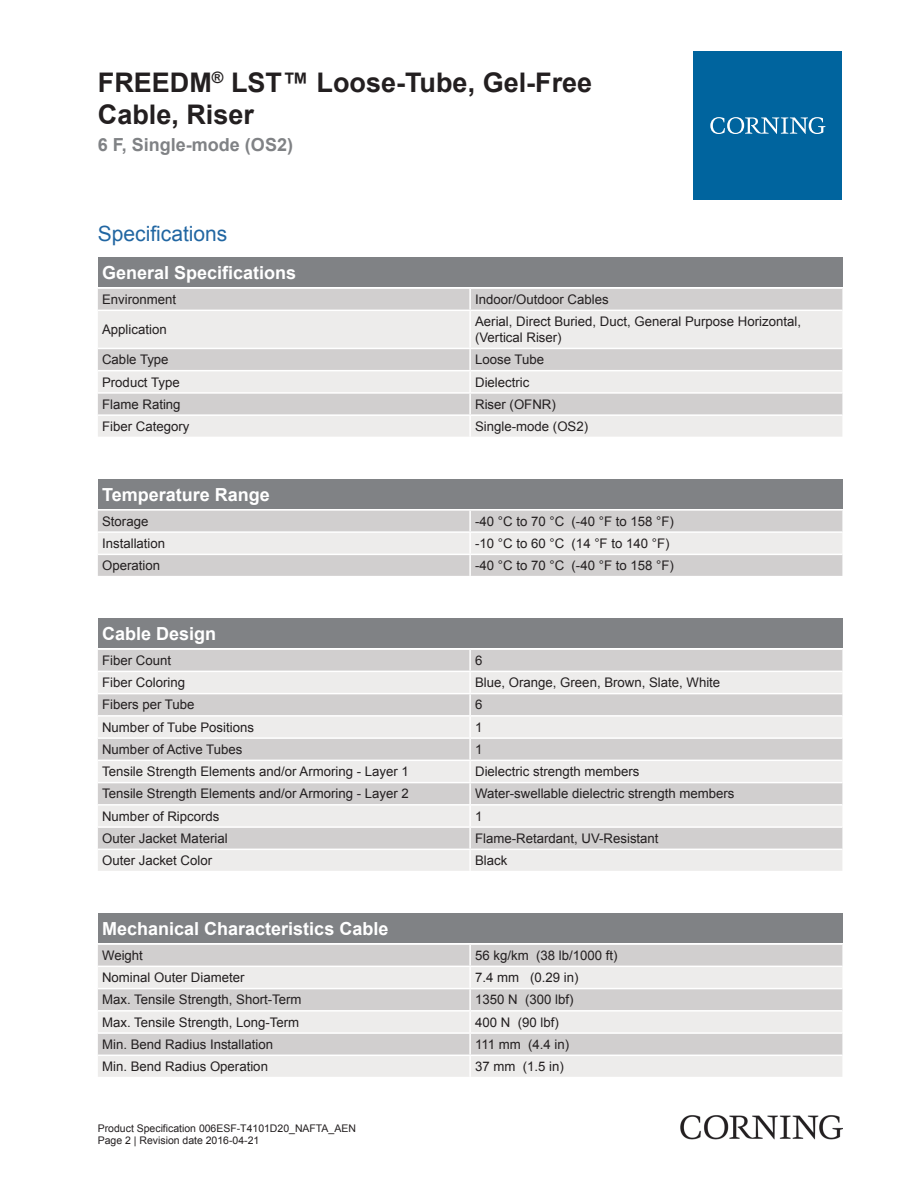
<style>
.page{position:relative;width:919px;height:1187px;background:#fff}
.page>*{position:absolute;margin:0;border:0;box-sizing:border-box;transform-origin:0 0}
.t1{font:700 27px/32.4px "Arial";color:#231f20}
.t2{font:21px "Arial";color:#2166a2}
.t3{font:700 18px "Arial";color:#fff}
.t4{font:700 18px "Arial";color:#808285}
.t5{font:13.2px/15.9px "Arial";color:#231f20}
.t6{font:10.5px/12.6px "Arial";color:#231f20}
</style>
<div class="page">
<div style="left:98px;top:257px;width:744px;height:30px;background:#808285"></div>
<div style="left:98px;top:289px;width:744px;height:20px;background:#d1cfcf"></div>
<svg style="left:98px;top:311px;width:744px;height:125px;background:#e3e2e1"></svg>
<hr style="left:469px;top:289px;width:2px;height:20px;background:#fff">
<hr style="left:469px;top:311px;width:2px;height:36px;background:#fff">
<hr style="left:469px;top:349px;width:2px;height:21px;background:#fff">
<hr style="left:469px;top:371px;width:2px;height:21px;background:#fff">
<hr style="left:469px;top:393px;width:2px;height:21px;background:#fff">
<hr style="left:469px;top:416px;width:2px;height:20px;background:#fff">
<hr style="left:98px;top:347px;width:372px;height:2px;background:#fff">
<hr style="left:470px;top:347px;width:372px;height:2px;background:#fff">
<hr style="left:98px;top:370px;width:372px;height:1px;background:#fff">
<hr style="left:470px;top:370px;width:372px;height:1px;background:#fff">
<hr style="left:98px;top:392px;width:372px;height:1px;background:#fff">
<hr style="left:470px;top:392px;width:372px;height:1px;background:#fff">
<hr style="left:98px;top:414px;width:372px;height:2px;background:#fff">
<hr style="left:470px;top:414px;width:372px;height:2px;background:#fff">
<div style="left:98px;top:479px;width:744px;height:30px;background:#808285"></div>
<div style="left:98px;top:510px;width:744px;height:66px;background:#d1cfcf"></div>
<div style="left:98px;top:533px;width:744px;height:20px;background:#edeceb"></div>
<hr style="left:469px;top:510px;width:2px;height:21px;background:#fff">
<hr style="left:469px;top:533px;width:2px;height:20px;background:#fff">
<hr style="left:469px;top:555px;width:2px;height:21px;background:#fff">
<hr style="left:98px;top:531px;width:372px;height:2px;background:#fff">
<hr style="left:470px;top:531px;width:372px;height:2px;background:#fff">
<hr style="left:98px;top:553px;width:372px;height:2px;background:#fff">
<hr style="left:470px;top:553px;width:372px;height:2px;background:#fff">
<div style="left:98px;top:618px;width:744px;height:30px;background:#808285"></div>
<div style="left:98px;top:650px;width:744px;height:20px;background:#d1cfcf"></div>
<svg style="left:98px;top:672px;width:744px;height:198px;background:#e1dfdf"></svg>
<hr style="left:469px;top:650px;width:2px;height:20px;background:#fff">
<hr style="left:469px;top:672px;width:2px;height:20px;background:#fff">
<hr style="left:469px;top:694px;width:2px;height:21px;background:#fff">
<hr style="left:469px;top:716px;width:2px;height:21px;background:#fff">
<hr style="left:469px;top:738px;width:2px;height:21px;background:#fff">
<hr style="left:469px;top:761px;width:2px;height:20px;background:#fff">
<hr style="left:469px;top:783px;width:2px;height:21px;background:#fff">
<hr style="left:469px;top:805px;width:2px;height:21px;background:#fff">
<hr style="left:469px;top:827px;width:2px;height:21px;background:#fff">
<hr style="left:469px;top:850px;width:2px;height:20px;background:#fff">
<hr style="left:98px;top:692px;width:372px;height:2px;background:#fff">
<hr style="left:470px;top:692px;width:372px;height:2px;background:#fff">
<hr style="left:98px;top:715px;width:372px;height:1px;background:#fff">
<hr style="left:470px;top:715px;width:372px;height:1px;background:#fff">
<hr style="left:98px;top:737px;width:372px;height:1px;background:#fff">
<hr style="left:470px;top:737px;width:372px;height:1px;background:#fff">
<hr style="left:98px;top:759px;width:372px;height:2px;background:#fff">
<hr style="left:470px;top:759px;width:372px;height:2px;background:#fff">
<hr style="left:98px;top:781px;width:372px;height:2px;background:#fff">
<hr style="left:470px;top:781px;width:372px;height:2px;background:#fff">
<hr style="left:98px;top:804px;width:372px;height:1px;background:#fff">
<hr style="left:470px;top:804px;width:372px;height:1px;background:#fff">
<hr style="left:98px;top:826px;width:372px;height:1px;background:#fff">
<hr style="left:470px;top:826px;width:372px;height:1px;background:#fff">
<hr style="left:98px;top:848px;width:372px;height:2px;background:#fff">
<hr style="left:470px;top:848px;width:372px;height:2px;background:#fff">
<div style="left:98px;top:913px;width:744px;height:30px;background:#808285"></div>
<div style="left:98px;top:945px;width:744px;height:20px;background:#d1cfcf"></div>
<svg style="left:98px;top:967px;width:744px;height:109px;background:#e2e1e0"></svg>
<hr style="left:469px;top:944px;width:2px;height:21px;background:#fff">
<hr style="left:469px;top:967px;width:2px;height:20px;background:#fff">
<hr style="left:469px;top:989px;width:2px;height:20px;background:#fff">
<hr style="left:469px;top:1011px;width:2px;height:21px;background:#fff">
<hr style="left:469px;top:1033px;width:2px;height:21px;background:#fff">
<hr style="left:469px;top:1055px;width:2px;height:21px;background:#fff">
<hr style="left:98px;top:987px;width:372px;height:2px;background:#fff">
<hr style="left:470px;top:987px;width:372px;height:2px;background:#fff">
<hr style="left:98px;top:1009px;width:372px;height:2px;background:#fff">
<hr style="left:470px;top:1009px;width:372px;height:2px;background:#fff">
<hr style="left:98px;top:1032px;width:372px;height:1px;background:#fff">
<hr style="left:470px;top:1032px;width:372px;height:1px;background:#fff">
<hr style="left:98px;top:1054px;width:372px;height:1px;background:#fff">
<hr style="left:470px;top:1054px;width:372px;height:1px;background:#fff">
<div style="left:693px;top:51px;width:149px;height:149px;background:#00649e"></div>
<svg style="left:710px;top:117px;width:115px;height:17px"></svg>
<img style="left:680px;top:1115px;width:162px;height:24px">
<h1 class="t1" style="left:98px;top:67px;width:496px">FREEDM<sup>®</sup> LST™ Loose-Tube, Gel-Free<br>Cable, Riser</h1>
<h3 class="t4" style="left:98px;top:132px;width:197px">6 F, Single-mode (OS2)</h3>
<h2 class="t2" style="left:98px;top:219px;width:131px">Specifications</h2>
<h3 class="t3" style="left:102px;top:261px;width:196px">General Specifications</h3>
<p class="t5" style="left:102px;top:291px;width:76px">Environment</p>
<p class="t5" style="left:475px;top:291px;width:135px">Indoor/Outdoor Cables</p>
<p class="t5" style="left:102px;top:321px;width:66px">Application</p>
<p class="t5" style="left:475px;top:314px;width:327px">Aerial, Direct Buried, Duct, General Purpose Horizontal, (Vertical Riser)</p>
<p class="t5" style="left:102px;top:352px;width:68px">Cable Type</p>
<p class="t5" style="left:475px;top:352px;width:70px">Loose Tube</p>
<p class="t5" style="left:102px;top:374px;width:79px">Product Type</p>
<p class="t5" style="left:475px;top:374px;width:56px">Dielectric</p>
<p class="t5" style="left:102px;top:396px;width:80px">Flame Rating</p>
<p class="t5" style="left:475px;top:396px;width:82px">Riser (OFNR)</p>
<p class="t5" style="left:102px;top:418px;width:89px">Fiber Category</p>
<p class="t5" style="left:475px;top:418px;width:114px">Single-mode (OS2)</p>
<h3 class="t3" style="left:102px;top:482px;width:169px">Temperature Range</h3>
<p class="t5" style="left:102px;top:513px;width:48px">Storage</p>
<p class="t5" style="left:475px;top:513px;width:200px">-40 °C to 70 °C (-40 °F to 158 °F)</p>
<p class="t5" style="left:102px;top:535px;width:65px">Installation</p>
<p class="t5" style="left:475px;top:535px;width:196px">-10 °C to 60 °C (14 °F to 140 °F)</p>
<p class="t5" style="left:102px;top:557px;width:59px">Operation</p>
<p class="t5" style="left:475px;top:557px;width:200px">-40 °C to 70 °C (-40 °F to 158 °F)</p>
<h3 class="t3" style="left:102px;top:621px;width:116px">Cable Design</h3>
<p class="t5" style="left:102px;top:652px;width:70px">Fiber Count</p>
<p class="t5" style="left:475px;top:652px;width:9px">6</p>
<p class="t5" style="left:102px;top:674px;width:84px">Fiber Coloring</p>
<p class="t5" style="left:475px;top:674px;width:247px">Blue, Orange, Green, Brown, Slate, White</p>
<p class="t5" style="left:102px;top:697px;width:94px">Fibers per Tube</p>
<p class="t5" style="left:475px;top:697px;width:9px">6</p>
<p class="t5" style="left:102px;top:719px;width:153px">Number of Tube Positions</p>
<p class="t5" style="left:475px;top:719px;width:9px">1</p>
<p class="t5" style="left:102px;top:741px;width:142px">Number of Active Tubes</p>
<p class="t5" style="left:475px;top:741px;width:9px">1</p>
<p class="t5" style="left:102px;top:763px;width:308px">Tensile Strength Elements and/or Armoring - Layer 1</p>
<p class="t5" style="left:475px;top:763px;width:166px">Dielectric strength members</p>
<p class="t5" style="left:102px;top:786px;width:308px">Tensile Strength Elements and/or Armoring - Layer 2</p>
<p class="t5" style="left:475px;top:786px;width:261px">Water-swellable dielectric strength members</p>
<p class="t5" style="left:102px;top:808px;width:119px">Number of Ripcords</p>
<p class="t5" style="left:475px;top:808px;width:9px">1</p>
<p class="t5" style="left:102px;top:830px;width:127px">Outer Jacket Material</p>
<p class="t5" style="left:475px;top:830px;width:185px">Flame-Retardant, UV-Resistant</p>
<p class="t5" style="left:102px;top:852px;width:112px">Outer Jacket Color</p>
<p class="t5" style="left:475px;top:852px;width:34px">Black</p>
<h3 class="t3" style="left:102px;top:916px;width:288px">Mechanical Characteristics Cable</h3>
<p class="t5" style="left:102px;top:947px;width:42px">Weight</p>
<p class="t5" style="left:475px;top:947px;width:144px">56 kg/km (38 lb/1000 ft)</p>
<p class="t5" style="left:102px;top:969px;width:144px">Nominal Outer Diameter</p>
<p class="t5" style="left:475px;top:969px;width:105px">7.4 mm (0.29 in)</p>
<p class="t5" style="left:102px;top:991px;width:201px">Max. Tensile Strength, Short-Term</p>
<p class="t5" style="left:475px;top:991px;width:100px">1350 N (300 lbf)</p>
<p class="t5" style="left:102px;top:1014px;width:199px">Max. Tensile Strength, Long-Term</p>
<p class="t5" style="left:475px;top:1014px;width:85px">400 N (90 lbf)</p>
<p class="t5" style="left:102px;top:1036px;width:172px">Min. Bend Radius Installation</p>
<p class="t5" style="left:475px;top:1036px;width:96px">111 mm (4.4 in)</p>
<p class="t5" style="left:102px;top:1058px;width:167px">Min. Bend Radius Operation</p>
<p class="t5" style="left:475px;top:1058px;width:90px">37 mm (1.5 in)</p>
<p class="t6" style="left:98px;top:1121px;width:259px">Product Specification 006ESF-T4101D20_NAFTA_AEN<br>Page 2 | Revision date 2016-04-21</p>
</div>
